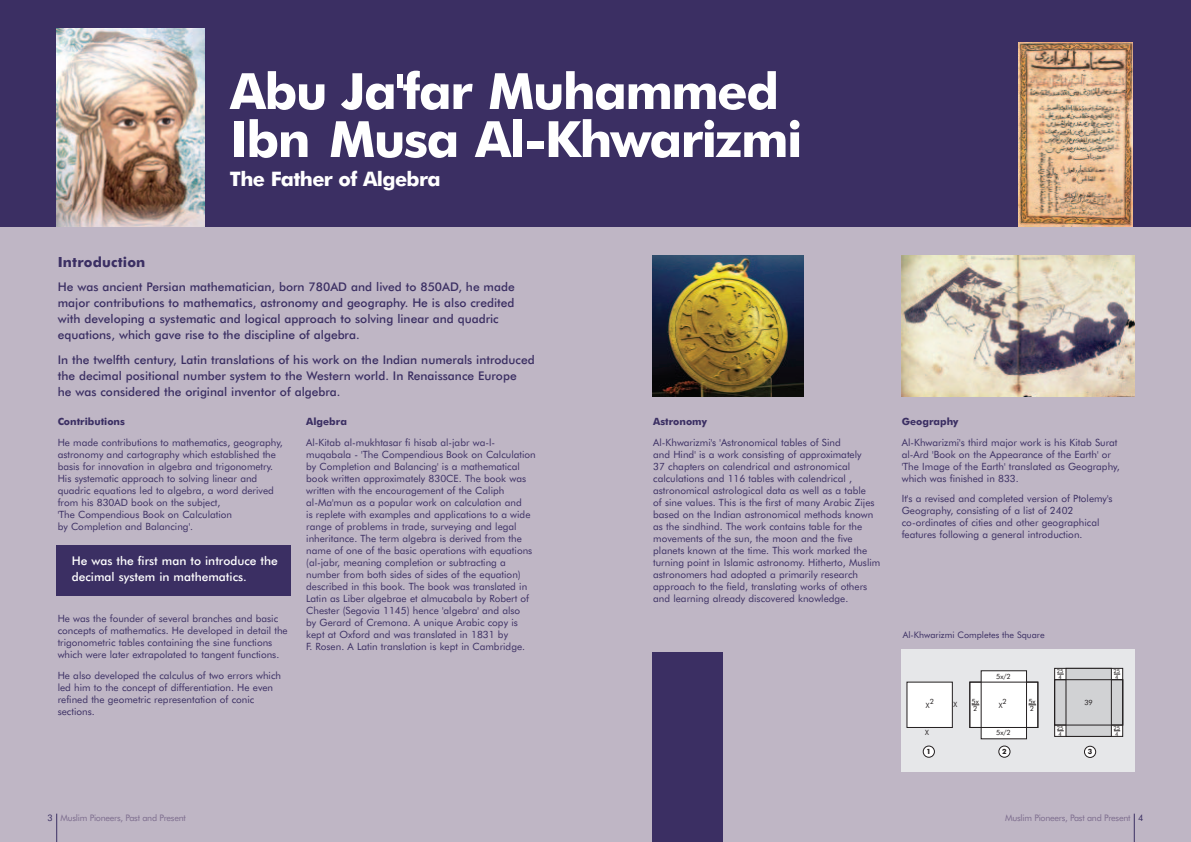
<style>
.page{position:relative;width:1191px;height:842px;background:#bfb6c5}
.page>*{position:absolute;margin:0;border:0;box-sizing:border-box;transform-origin:0 0}
.t1{font:700 50px/48px "Futura BT";letter-spacing:-.03em;color:#fff}
.t2{font:700 20px "Futura BT";letter-spacing:-.03em;color:#fff}
.t3{font:700 14px "Futura BT";letter-spacing:.01em;color:#3b2f63}
.t4{font:500 12px/16px "Futura BT";color:#3b2f63}
.t5{font:500 12px/16px "Futura BT";color:#fff}
.t6{font:10px/12px "Futura BT";color:#3b2f63}
.t7{font:700 10px "Futura BT";color:#3b2f63}
.t8{font:9px "Futura BT";letter-spacing:-.03em;color:#7d6d8e}
.t9{font:9px "Futura BT";color:#3b2f63}
.t10{font:7.2px/7.2px "Futura BT";color:#231f20}
.t11{font:700 7.2px "Futura BT";color:#231f20}
.t12{font:5.6px/5.6px "Futura BT";color:#231f20}
.s1{color:#3b2f63}
</style>
<div class="page">
<div style="left:0;top:0;width:1191px;height:227px;background:#3b2f63"></div>
<svg style="left:56px;top:814px;width:1px;height:28px"></svg>
<svg style="left:1134px;top:814px;width:1px;height:28px"></svg>
<img style="left:57px;top:28px;width:147px;height:199px">
<svg style="left:901px;top:649px;width:233px;height:122px;background:#dedfe0"></svg>
<div style="left:969px;top:682px;width:69px;height:46px;border:1px solid #231f20"></div>
<div style="left:923px;top:746px;width:11px;height:11px;background:#fff;border:1px solid #231f20;border-radius:50%"></div>
<div style="left:906px;top:682px;width:46px;height:46px;background:#fff"></div>
<img style="left:901px;top:255px;width:233px;height:142px">
<img style="left:1019px;top:43px;width:113px;height:184px">
<div style="left:57px;top:545px;width:234px;height:51px;background:#3b2f63"></div>
<img style="left:652px;top:255px;width:151px;height:142px">
<div style="left:652px;top:652px;width:71px;height:190px;background:#3b2f63"></div>
<h1 class="t1" style="left:230px;top:72px;width:574px">Abu Ja'far Muhammed<br>Ibn Musa Al-Khwarizmi</h1>
<h2 class="t2" style="left:230px;top:170px;width:212px">The Father of Algebra</h2>
<h3 class="t3" style="left:58px;top:256px;width:89px">Introduction</h3>
<p class="t4" style="left:58px;top:280px;width:458px">He was ancient Persian mathematician, born 780AD and lived to 850AD, he made major contributions to mathematics, astronomy and geography. He is also credited with developing a systematic and logical approach to solving linear and quadric equations, which gave rise to the discipline of algebra.</p>
<p class="t4" style="left:58px;top:352px;width:478px">In the twelfth century, Latin translations of his work on the Indian numerals introduced the decimal positional number system to the Western world. In Renaissance Europe<br>he was considered the original inventor of algebra.</p>
<p class="t7" style="left:58px;top:418px;width:69px">Contributions</p>
<p class="t6" style="left:58px;top:437px;width:227px">He made contributions to mathematics, geography, astronomy and cartography which established the basis for innovation in algebra and trigonometry.<br>His systematic approach to solving linear and quadric equations led to algebra, a word derived from his 830AD book on the subject,<br>'The Compendious Book on Calculation<br>by Completion and Balancing'.</p>
<p class="t5" style="left:72px;top:554px;width:207px">He was the first man to introduce the decimal system in mathematics.</p>
<p class="t6" style="left:58px;top:614px;width:231px">He was the founder of several branches and basic concepts of mathematics. He developed in detail the trigonometric tables containing the sine functions which were later extrapolated to tangent functions.</p>
<p class="t6" style="left:58px;top:670px;width:225px">He also developed the calculus of two errors which led him to the concept of differentiation. He even refined the geometric representation of conic sections.</p>
<p class="t7" style="left:306px;top:418px;width:42px">Algebra</p>
<p class="t6" style="left:306px;top:437px;width:231px">Al-Kitab al-mukhtasar fi hisab al-jabr wa-l&shy;muqabala - 'The Compendious Book on Calculation by Completion and Balancing' is a mathematical book written approximately 830CE. The book was written with the encouragement of the Caliph al-Ma'mun as a popular work on calculation and<br>is replete with examples and applications to a wide range of problems in trade, surveying and legal inheritance. The term algebra is derived from the name of one of the basic operations with equations (al-jabr, meaning completion or subtracting a number from both sides of sides of the equation) described in this book. The book was translated in Latin as Liber algebrae et almucabala by Robert of Chester (Segovia 1145) hence 'algebra' and also<br>by Gerard of Cremona. A unique Arabic copy is kept at Oxford and was translated in 1831 by<br>F. Rosen. A Latin translation is kept in Cambridge.</p>
<p class="t7" style="left:653px;top:418px;width:55px">Astronomy</p>
<p class="t6" style="left:653px;top:437px;width:229px">Al-Khwarizmi's 'Astronomical tables of Sind<br>and Hind' is a work consisting of approximately<br>37 chapters on calendrical and astronomical calculations and 116 tables with calendrical , astronomical astrological data as well as a table<br>of sine values. This is the first of many Arabic Zijes based on the Indian astronomical methods known as the sindhind. The work contains table for the movements of the sun, the moon and the five planets known at the time. This work marked the turning point in Islamic astronomy. Hitherto, Muslim astronomers had adopted a primarily research approach to the field, translating works of others and learning already discovered knowledge.</p>
<p class="t7" style="left:901px;top:418px;width:58px">Geography</p>
<p class="t6" style="left:901px;top:437px;width:219px">Al-Khwarizmi's third major work is his Kitab Surat al-Ard 'Book on the Appearance of the Earth' or 'The Image of the Earth' translated as Geography, which was finished in 833.</p>
<p class="t6" style="left:901px;top:494px;width:212px">It's a revised and completed version of Ptolemy's Geography, consisting of a list of 2402 co-ordinates of cities and other geographical features following a general introduction.</p>
<p class="t9" style="left:902px;top:631px;width:143px">Al-Khwarizmi Completes the Square</p>
<p class="t10" style="left:996px;top:673px;width:16px">5x/2</p>
<p class="t12" style="left:1057px;top:669px;width:8px">25<br>4</p>
<p class="t12" style="left:1113px;top:669px;width:8px">25<br>4</p>
<p class="t10" style="left:929px;top:699px;width:6px">2</p>
<p class="t10" style="left:926px;top:702px;width:5px">X</p>
<p class="t10" style="left:953px;top:701px;width:5px">X</p>
<p class="t10" style="left:925px;top:729px;width:5px">X</p>
<p class="t11" style="left:926px;top:749px;width:6px">1</p>
<p class="t10" style="left:971px;top:698px;width:9px">5x<br>2</p>
<p class="t10" style="left:1028px;top:698px;width:9px">5x<br>2</p>
<p class="t11" style="left:1002px;top:749px;width:6px">2</p>
<p class="t10" style="left:1002px;top:699px;width:6px">2</p>
<p class="t10" style="left:998px;top:702px;width:5px">X</p>
<p class="t10" style="left:996px;top:730px;width:16px">5x/2</p>
<p class="t12" style="left:1057px;top:726px;width:8px">25<br>4</p>
<p class="t10" style="left:1084px;top:699px;width:10px">39</p>
<p class="t11" style="left:1087px;top:749px;width:6px">3</p>
<p class="t12" style="left:1113px;top:726px;width:8px">25<br>4</p>
<p class="t8" style="left:48px;top:815px;width:140px"><span class="s1">3</span> Muslim Pioneers, Past and Present</p>
<p class="t8" style="left:1005px;top:815px;width:140px">Muslim Pioneers, Past and Present <span class="s1">4</span></p>
</div>
